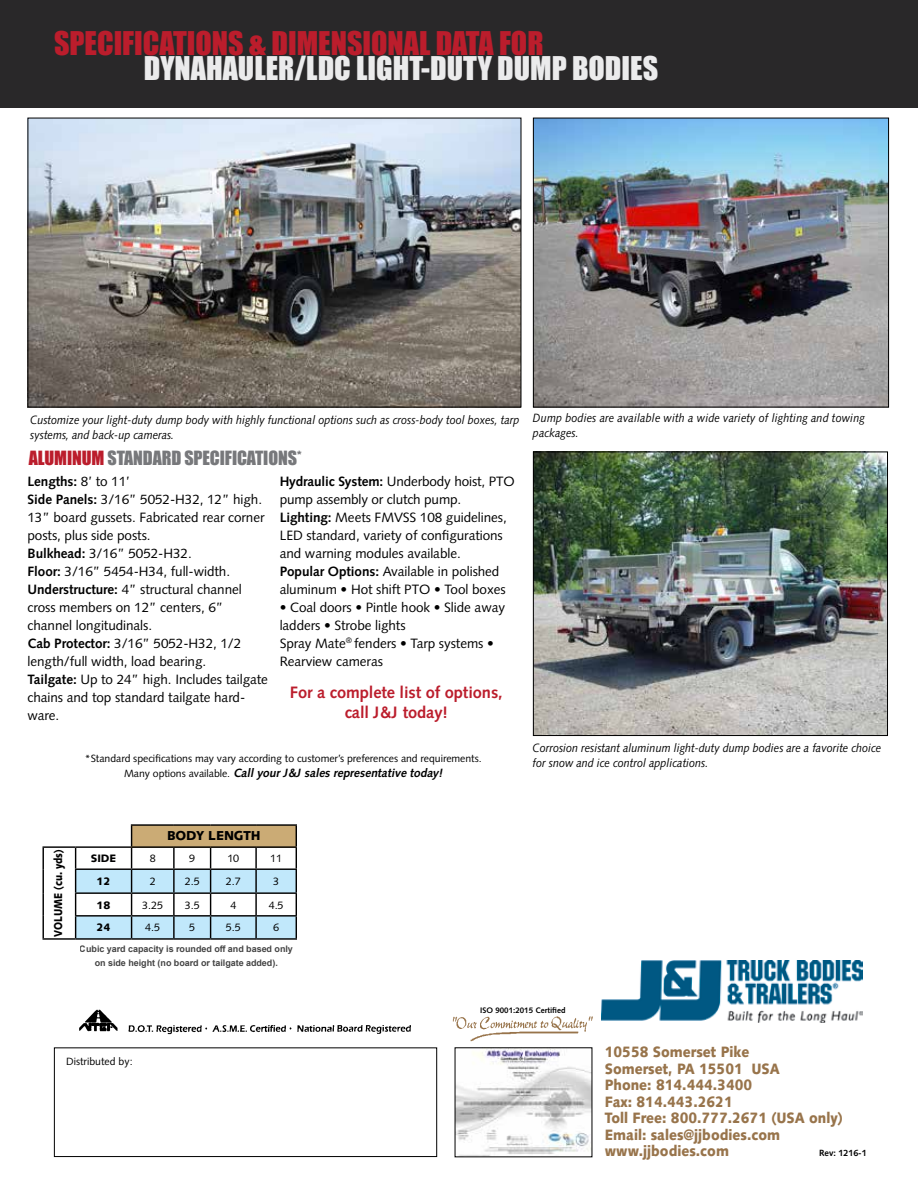
<style>
.page{position:relative;width:918px;height:1188px;background:#fff}
.page>*{position:absolute;margin:0;border:0;box-sizing:border-box;transform-origin:0 0}
.t1{font:30px "Impact";color:#ebebec}
.t2{font:30px "Impact";color:#bb1d2c}
.t3{font:18px "Impact";letter-spacing:-.005em;color:#77787b}
.t4{font:700 16.5px/19.5px "Syntax LT Std";letter-spacing:-.005em;color:#bb1d2c;text-align:center}
.t5{font:900 15px/16.5px "Syntax LT Std";color:#98744b;scale:.9 1}
.t6{font:13.5px/18px "Syntax LT Std";letter-spacing:-.005em;color:#000}
.t7{font:900 12.9px "Syntax LT Std";letter-spacing:-.01em;color:#000}
.t8{font:italic 12px/15px "Syntax LT Std";color:#000;scale:.9 1}
.t9{font:italic 700 12px "Syntax LT Std";color:#000}
.t10{font:900 11.4px "Syntax LT Std";letter-spacing:-.01em;color:#000;scale:.85 1}
.t11{font:10.8px "Syntax LT Std";color:#000}
.t12{font:900 10.8px "Syntax LT Std";letter-spacing:-.005em;color:#000}
.t13{font:10.5px "Syntax LT Std";letter-spacing:-.005em;color:#000}
.t14{font:700 9px/13.5px "Arial";letter-spacing:-.005em;color:#000;text-align:center}
.t15{font:700 9px "Syntax LT Std";letter-spacing:-.005em;color:#000}
.t16{font:700 7.95px "Syntax LT Std";color:#000}
.s1{color:#bb1d2c}
.s2{font-weight:700}
.s3{font-weight:400;font-style:normal;font-size:10.5px}
</style>
<div class="page">
<div style="left:54px;top:1047px;width:383px;height:110px;border:1px solid #000"></div>
<img style="left:452px;top:1016px;width:141px;height:26px">
<img style="left:79px;top:1009px;width:332px;height:26px">
<img style="left:602px;top:961px;width:261px;height:62px">
<img style="left:457px;top:1049px;width:133px;height:106px">
<svg style="left:43px;top:848px;width:1px;height:90px"></svg>
<hr style="left:43px;top:938px;width:33px;height:2px;background:#000">
<hr style="left:76px;top:938px;width:56px;height:2px;background:#000">
<hr style="left:132px;top:938px;width:42px;height:2px;background:#000">
<hr style="left:174px;top:938px;width:37px;height:2px;background:#000">
<hr style="left:211px;top:938px;width:45px;height:2px;background:#000">
<hr style="left:256px;top:938px;width:41px;height:2px;background:#000">
<hr style="left:131px;top:824px;width:43px;height:2px;background:#000">
<hr style="left:174px;top:824px;width:37px;height:2px;background:#000">
<hr style="left:211px;top:824px;width:45px;height:2px;background:#000">
<hr style="left:256px;top:824px;width:41px;height:2px;background:#000">
<svg style="left:75px;top:826px;width:222px;height:113px"></svg>
<hr style="left:43px;top:846px;width:33px;height:2px;background:#000">
<hr style="left:76px;top:846px;width:56px;height:2px;background:#000">
<hr style="left:132px;top:846px;width:42px;height:2px;background:#000">
<hr style="left:174px;top:846px;width:37px;height:2px;background:#000">
<hr style="left:211px;top:846px;width:45px;height:2px;background:#000">
<hr style="left:256px;top:846px;width:41px;height:2px;background:#000">
<div style="left:0;top:0;width:918px;height:108px;background:#292829"></div>
<img style="left:535px;top:120px;width:352px;height:285px">
<div style="left:533px;top:118px;width:356px;height:289px;border:1px solid #000"></div>
<img style="left:30px;top:120px;width:489px;height:285px">
<img style="left:535px;top:454px;width:351px;height:280px">
<div style="left:533px;top:452px;width:355px;height:284px;border:1px solid #000"></div>
<h1 class="t2" style="left:54px;top:20px;width:491px">SPECIFICATIONS &amp; DIMENSIONAL DATA FOR</h1>
<h1 class="t1" style="left:144px;top:45px;width:516px">DYNAHAULER/LDC LIGHT-DUTY DUMP BODIES</h1>
<p class="t8" style="left:30px;top:412px;width:545px">Customize your light-duty dump body with highly functional options such as cross-body tool boxes, tarp systems, and back-up cameras.</p>
<h2 class="t3" style="left:29px;top:444px;width:275px"><span class="s1">ALUMINUM</span> STANDARD SPECIFICATIONS*</h2>
<p class="t6" style="left:28px;top:472px;width:242px"><span class="s2">Lengths:</span> 8’ to 11’<br><span class="s2">Side Panels:</span> 3/16” 5052-H32, 12” high.<br>13” board gussets. Fabricated rear corner posts, plus side posts.<br><span class="s2">Bulkhead:</span> 3/16” 5052-H32.<br><span class="s2">Floor:</span> 3/16” 5454-H34, full-width.<br><span class="s2">Understructure:</span> 4” structural channel cross members on 12” centers, 6” channel longitudinals.<br><span class="s2">Cab Protector:</span> 3/16” 5052-H32, 1/2 length/full width, load bearing.<br><span class="s2">Tailgate:</span> Up to 24” high. Includes tailgate chains and top standard tailgate hard&shy;ware.</p>
<p class="t6" style="left:280px;top:472px;width:237px"><span class="s2">Hydraulic System:</span> Underbody hoist, PTO pump assembly or clutch pump.<br><span class="s2">Lighting:</span> Meets FMVSS 108 guidelines, LED standard, variety of configurations and warning modules available.<br><span class="s2">Popular Options:</span> Available in polished aluminum • Hot shift PTO • Tool boxes</p>
<p class="t6" style="left:280px;top:598px;width:227px">• Coal doors • Pintle hook • Slide away ladders • Strobe lights<br>Spray Mate<sup>®</sup> fenders • Tarp systems •<br>Rearview cameras</p>
<p class="t4" style="left:290px;top:683px;width:214px">For a complete list of options, call J&amp;J today!</p>
<p class="t13" style="left:85px;top:752px;width:398px">*Standard specifications may vary according to customer’s preferences and requirements.</p>
<p class="t9" style="left:124px;top:766px;width:323px"><span class="s3">M a n y o p t i o n s av a i l a b l e .</span> Call your J&amp;J sales representative today!</p>
<p class="t8" style="left:533px;top:411px;width:370px">Dump bodies are available with a wide variety of lighting and towing packages.</p>
<p class="t8" style="left:533px;top:740px;width:389px">Corrosion resistant aluminum light-duty dump bodies are a favorite choice for snow and ice control applications.</p>
<p class="t10" style="left:51px;top:937px;width:104px;rotate:-90deg">VOLUME (cu. yds)</p>
<p class="t7" style="left:167px;top:828px;width:95px">BODY LENGTH</p>
<p class="t12" style="left:91px;top:852px;width:27px">SIDE</p>
<p class="t11" style="left:150px;top:852px;width:7px">8</p>
<p class="t11" style="left:189px;top:852px;width:7px">9</p>
<p class="t11" style="left:227px;top:852px;width:13px">10</p>
<p class="t11" style="left:270px;top:852px;width:13px">11</p>
<p class="t12" style="left:97px;top:875px;width:15px">12</p>
<p class="t11" style="left:150px;top:875px;width:7px">2</p>
<p class="t11" style="left:185px;top:875px;width:16px">2.5</p>
<p class="t11" style="left:226px;top:875px;width:16px">2.7</p>
<p class="t11" style="left:273px;top:875px;width:7px">3</p>
<p class="t12" style="left:97px;top:898px;width:15px">18</p>
<p class="t11" style="left:142px;top:898px;width:22px">3.25</p>
<p class="t11" style="left:185px;top:898px;width:16px">3.5</p>
<p class="t11" style="left:230px;top:898px;width:7px">4</p>
<p class="t11" style="left:269px;top:898px;width:16px">4.5</p>
<p class="t12" style="left:97px;top:921px;width:15px">24</p>
<p class="t11" style="left:145px;top:921px;width:16px">4.5</p>
<p class="t11" style="left:189px;top:921px;width:7px">5</p>
<p class="t11" style="left:226px;top:921px;width:16px">5.5</p>
<p class="t11" style="left:273px;top:921px;width:7px">6</p>
<p class="t14" style="left:80px;top:942px;width:215px">Cubic yard capacity is rounded off and based only on side height (no board or tailgate added).</p>
<p class="t13" style="left:66px;top:1055px;width:68px">Distributed by:</p>
<p class="t16" style="left:480px;top:1005px;width:87px">ISO 9001:2015 Certified</p>
<p class="t5" style="left:605px;top:1044px;width:266px">10558 Somerset Pike<br>Somerset, PA 15501 USA<br>Phone: 814.444.3400<br>Fax: 814.443.2621<br>Toll Free: 800.777.2671 (USA only)<br>Email: sales@jjbodies.com www.jjbodies.com</p>
<p class="t15" style="left:819px;top:1148px;width:49px">Rev: 1216-1</p>
</div>
